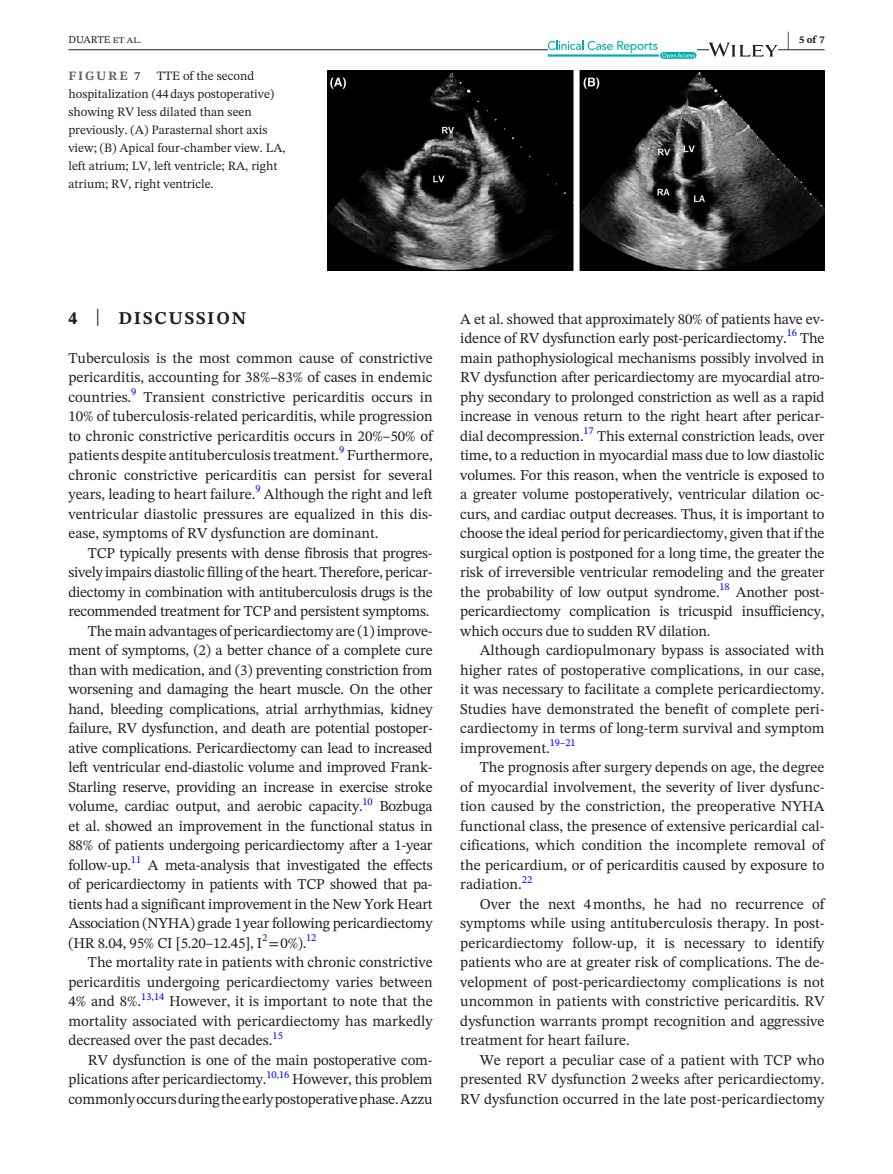
<style>
.page{position:relative;width:893px;height:1174px;background:#fff}
.page>*{position:absolute;margin:0;border:0;box-sizing:border-box;transform-origin:0 0}
.t1{font:700 21px "STIX Two Text";color:#231f20;scale:.42 1}
.t2{font:700 18px "STIX Two Text";letter-spacing:.1em;color:#231f20}
.t3{font:15px/19.5px "STIX Two Text";letter-spacing:-.01em;color:#231f20;text-align:justify}
.t4{font:12.75px/18px "STIX Two Text";color:#231f20}
.t5{font:700 12.75px "STIX Two Text";letter-spacing:.14em;color:#636366}
.t6{font:10.5px "STIX Two Text";letter-spacing:-.01em;color:#00f}
.t7{font:10.5px "STIX Two Text";color:#231f20}
.t8{font:700 10.5px "STIX Two Text";color:#231f20}
.s1{font-weight:400;font-size:23.7px}
.s2{font-family:"STIX"}
</style>
<div class="page">
<hr style="left:68px;top:49px;width:756px;height:1px;background:#231f20">
<svg style="left:548px;top:41px;width:149px;height:18px"></svg>
<svg style="left:709px;top:43px;width:68px;height:14px"></svg>
<img style="left:327px;top:70px;width:497px;height:200px">
<h1 class="t1" style="left:787px;top:24px;width:8px">|</h1>
<p class="t7" style="left:68px;top:32px;width:74px">DUARTE et al.</p>
<p class="t8" style="left:799px;top:32px;width:27px">5 of 7</p>
<p class="t4" style="left:68px;top:66px;width:219px;text-indent:88px">TTE of the second hospitalization (44days postoperative) showing RV less dilated than seen previously. (A) Parasternal short axis view; (B) Apical four-chamber view. LA, left atrium; LV, left ventricle; RA, right atrium; RV, right ventricle.</p>
<p class="t5" style="left:68px;top:66px;width:73px">FIGURE 7</p>
<p class="t2" style="left:68px;top:305px;width:179px">4 <span class="s1">|</span> DISCUSSION</p>
<p class="t3" style="left:68px;top:348px;width:366px">Tuberculosis is the most common cause of constrictive pericarditis, accounting for 38%–83% of cases in endemic countries.</p>
<p class="t6" style="left:131px;top:384px;width:7px">9</p>
<p class="t3" style="left:68px;top:387px;width:366px;text-indent:75px">Transient constrictive pericarditis occurs in 10% of tuberculosis-related pericarditis, while progression to chronic constrictive pericarditis occurs in 20%–50% of patients despite antituberculosis treatment.</p>
<p class="t6" style="left:339px;top:442px;width:7px">9</p>
<p class="t3" style="left:68px;top:445px;width:366px;text-indent:278px">Furthermore, chronic constrictive pericarditis can persist for several years, leading to heart failure.</p>
<p class="t6" style="left:255px;top:481px;width:7px">9</p>
<p class="t3" style="left:68px;top:484px;width:366px;text-indent:195px">Although the right and left ventricular diastolic pressures are equalized in this dis&shy;ease, symptoms of RV dysfunction are dominant.</p>
<p class="t3" style="left:88px;top:543px;width:346px">TCP typically presents with dense fibrosis that progres-</p>
<p class="t3" style="left:68px;top:562px;width:366px">sively impairs diastolic filling of the heart. Therefore, pericar-</p>
<p class="t3" style="left:68px;top:582px;width:366px">diectomy in combination with antituberculosis drugs is the</p>
<p class="t3" style="left:68px;top:601px;width:362px">recommended treatment for TCP and persistent symptoms.</p>
<p class="t3" style="left:88px;top:621px;width:346px">The main advantages of pericardiectomy are (1) improve-</p>
<p class="t3" style="left:68px;top:640px;width:366px">ment of symptoms, (2) a better chance of a complete cure</p>
<p class="t3" style="left:68px;top:660px;width:366px">than with medication, and (3) preventing constriction from</p>
<p class="t3" style="left:68px;top:679px;width:366px">worsening and damaging the heart muscle. On the other</p>
<p class="t3" style="left:68px;top:699px;width:366px">hand, bleeding complications, atrial arrhythmias, kidney</p>
<p class="t3" style="left:68px;top:718px;width:366px">failure, RV dysfunction, and death are potential postoper-</p>
<p class="t3" style="left:68px;top:738px;width:366px">ative complications. Pericardiectomy can lead to increased</p>
<p class="t3" style="left:68px;top:757px;width:366px">left ventricular end-diastolic volume and improved Frank-</p>
<p class="t3" style="left:68px;top:777px;width:366px">Starling reserve, providing an increase in exercise stroke</p>
<p class="t3" style="left:68px;top:796px;width:296px">volume, cardiac output, and aerobic capacity.</p>
<p class="t6" style="left:362px;top:793px;width:12px">10</p>
<p class="t3" style="left:68px;top:796px;width:366px;text-indent:311px">Bozbuga et al. showed an improvement in the functional status in 88% of patients undergoing pericardiectomy after a 1-year follow-up.</p>
<p class="t6" style="left:131px;top:852px;width:12px">11</p>
<p class="t3" style="left:68px;top:855px;width:366px;text-indent:79px">A meta-analysis that investigated the effects of pericardiectomy in patients with TCP showed that pa&shy;tients had a significant improvement in the New York Heart Association (NYHA) grade 1year following pericardiectomy (HR 8.04, 95% CI [5.20–12.45], I <span class="s2">=</span>0%).</p>
<p class="t7" style="left:262px;top:930px;width:7px">2</p>
<p class="t6" style="left:306px;top:930px;width:12px">12</p>
<p class="t3" style="left:68px;top:952px;width:366px;text-indent:20px">The mortality rate in patients with chronic constrictive pericarditis undergoing pericardiectomy varies between 4% and 8%.</p>
<p class="t6" style="left:141px;top:988px;width:25px">13,14</p>
<p class="t3" style="left:68px;top:991px;width:366px;text-indent:101px">However, it is important to note that the mortality associated with pericardiectomy has markedly decreased over the past decades.</p>
<p class="t6" style="left:273px;top:1027px;width:12px">15</p>
<p class="t3" style="left:68px;top:1050px;width:366px;text-indent:20px">RV dysfunction is one of the main postoperative com&shy;plications after pericardiectomy.</p>
<p class="t6" style="left:266px;top:1066px;width:24px">10,16</p>
<p class="t3" style="left:68px;top:1069px;width:366px;text-align:right">However, this problem<br>commonly occurs during the early postoperative phase. Azzu</p>
<p class="t3" style="left:460px;top:309px;width:366px">A et al. showed that approximately 80% of patients have ev&shy;idence of RV dysfunction early post-pericardiectomy.<sup>16</sup> The main pathophysiological mechanisms possibly involved in RV dysfunction after pericardiectomy are myocardial atro&shy;phy secondary to prolonged constriction as well as a rapid increase in venous return to the right heart after pericar&shy;dial decompression.</p>
<p class="t6" style="left:584px;top:423px;width:12px">17</p>
<p class="t3" style="left:460px;top:426px;width:366px;text-indent:137px">This external constriction leads, over time, to a reduction in myocardial mass due to low diastolic volumes. For this reason, when the ventricle is exposed to a greater volume postoperatively, ventricular dilation oc&shy;curs, and cardiac output decreases. Thus, it is important to choose the ideal period for pericardiectomy, given that if the surgical option is postponed for a long time, the greater the risk of irreversible ventricular remodeling and the greater the probability of low output syndrome.</p>
<p class="t6" style="left:719px;top:579px;width:12px">18</p>
<p class="t3" style="left:460px;top:582px;width:366px;text-indent:276px">Another post&shy;pericardiectomy complication is tricuspid insufficiency, which occurs due to sudden RV dilation.</p>
<p class="t3" style="left:460px;top:640px;width:366px;text-indent:20px">Although cardiopulmonary bypass is associated with higher rates of postoperative complications, in our case, it was necessary to facilitate a complete pericardiectomy.<br>Studies have demonstrated the benefit of complete peri&shy;cardiectomy in terms of long-term survival and symptom improvement.</p>
<p class="t6" style="left:550px;top:735px;width:28px">19–21</p>
<p class="t3" style="left:460px;top:757px;width:366px;text-indent:20px">The prognosis after surgery depends on age, the degree of myocardial involvement, the severity of liver dysfunc&shy;tion caused by the constriction, the preoperative NYHA functional class, the presence of extensive pericardial cal&shy;cifications, which condition the incomplete removal of the pericardium, or of pericarditis caused by exposure to radiation.</p>
<p class="t6" style="left:522px;top:871px;width:12px">22</p>
<p class="t3" style="left:460px;top:894px;width:366px;text-indent:20px">Over the next 4months, he had no recurrence of symptoms while using antituberculosis therapy. In post&shy;pericardiectomy follow-up, it is necessary to identify patients who are at greater risk of complications. The de&shy;velopment of post-pericardiectomy complications is not uncommon in patients with constrictive pericarditis. RV dysfunction warrants prompt recognition and aggressive treatment for heart failure.</p>
<p class="t3" style="left:460px;top:1050px;width:366px;text-indent:20px">We report a peculiar case of a patient with TCP who presented RV dysfunction 2weeks after pericardiectomy.<br>RV dysfunction occurred in the late post-pericardiectomy</p>
</div>
